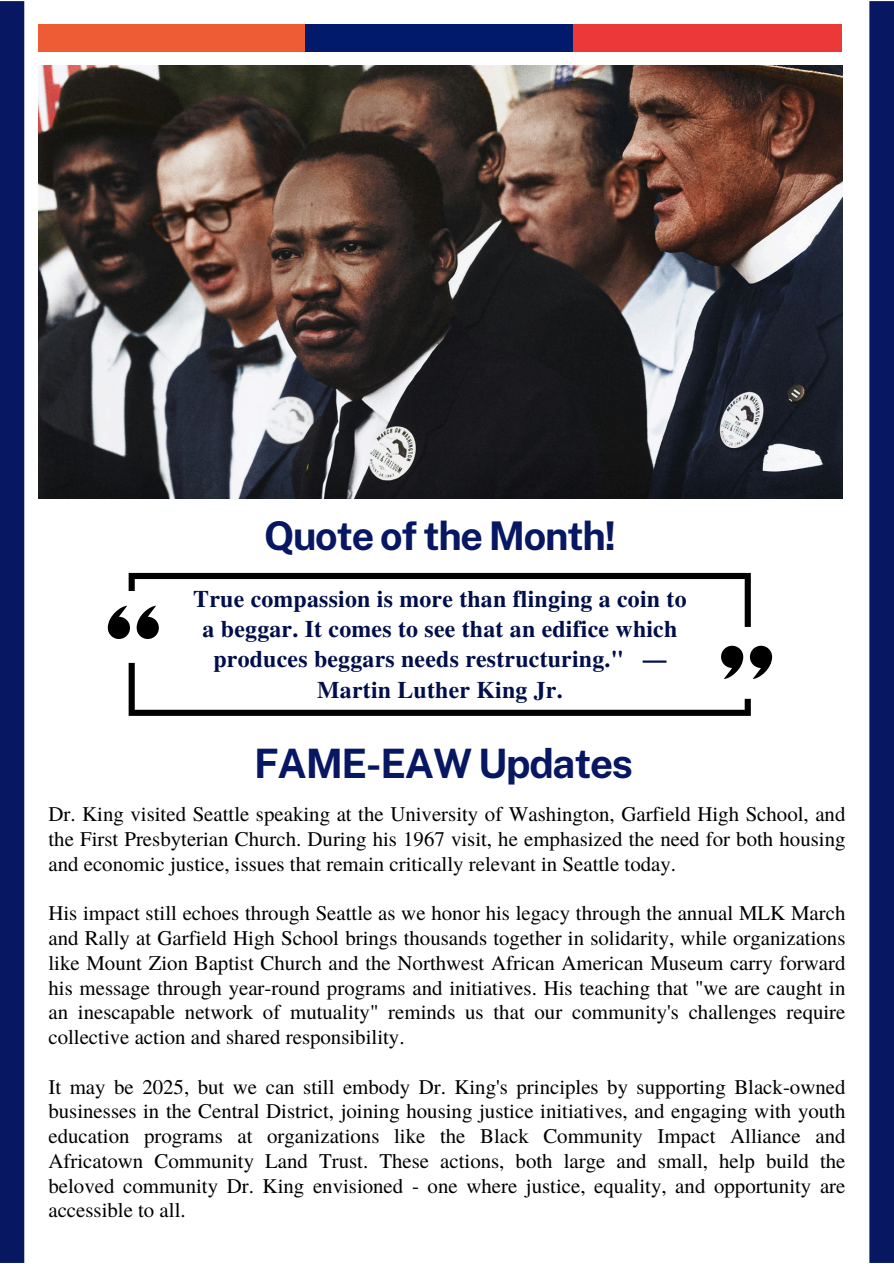
<style>
.page{position:relative;width:894px;height:1264px;background:#fff}
.page>*{position:absolute;margin:0;border:0;box-sizing:border-box;transform-origin:0 0}
.t1{font:700 40.5px "Public Sans";letter-spacing:-.035em;color:#071762}
.t2{font:700 39.6px "Public Sans";letter-spacing:-.035em;color:#071762}
.t3{font:700 23.85px/30.3px "Te X Gyre Termes";letter-spacing:.01em;color:#000e4a;text-align:center}
.t4{font:20.85px/24.8px "Te X Gyre Termes";color:#000;text-align:justify}
</style>
<div class="page">
<div style="left:0;top:1px;width:24px;height:1261px;background:#071762"></div>
<div style="left:38px;top:24px;width:268px;height:28px;background:#ee5c36"></div>
<div style="left:305px;top:24px;width:268px;height:28px;background:#021a6c"></div>
<div style="left:573px;top:24px;width:268px;height:28px;background:#ed383a"></div>
<div style="left:869px;top:1px;width:24px;height:1261px;background:#071762"></div>
<svg style="left:108px;top:573px;width:642px;height:66px"></svg>
<svg style="left:129px;top:645px;width:642px;height:70px"></svg>
<img style="left:38px;top:66px;width:803px;height:433px">
<p class="t2" style="left:264px;top:512px;width:353px">Quote of the Month!</p>
<h1 class="t3" style="left:193px;top:582px;width:494px">True compassion is more than flinging a coin to a beggar. It comes to see that an edifice which produces beggars needs restructuring." — Martin Luther King Jr.</h1>
<p class="t1" style="left:254px;top:739px;width:380px">FAME-EAW Updates</p>
<h1 class="t4" style="left:48px;top:800px;width:798px">Dr. King visited Seattle speaking at the University of Washington, Garfield High School, and the First Presbyterian Church. During his 1967 visit, he emphasized the need for both housing and economic justice, issues that remain critically relevant in Seattle today.</h1>
<p class="t4" style="left:48px;top:899px;width:798px">His impact still echoes through Seattle as we honor his legacy through the annual MLK March and Rally at Garfield High School brings thousands together in solidarity, while organizations like Mount Zion Baptist Church and the Northwest African American Museum carry forward his message through year-round programs and initiatives. His teaching that "we are caught in an inescapable network of mutuality" reminds us that our community's challenges require collective action and shared responsibility.</p>
<h2 class="t4" style="left:48px;top:1073px;width:798px">It may be 2025, but we can still embody Dr. King's principles by supporting Black-owned businesses in the Central District, joining housing justice initiatives, and engaging with youth education programs at organizations like the Black Community Impact Alliance and Africatown Community Land Trust. These actions, both large and small, help build the beloved community Dr. King envisioned - one where justice, equality, and opportunity are accessible to all.</h2>
</div>
